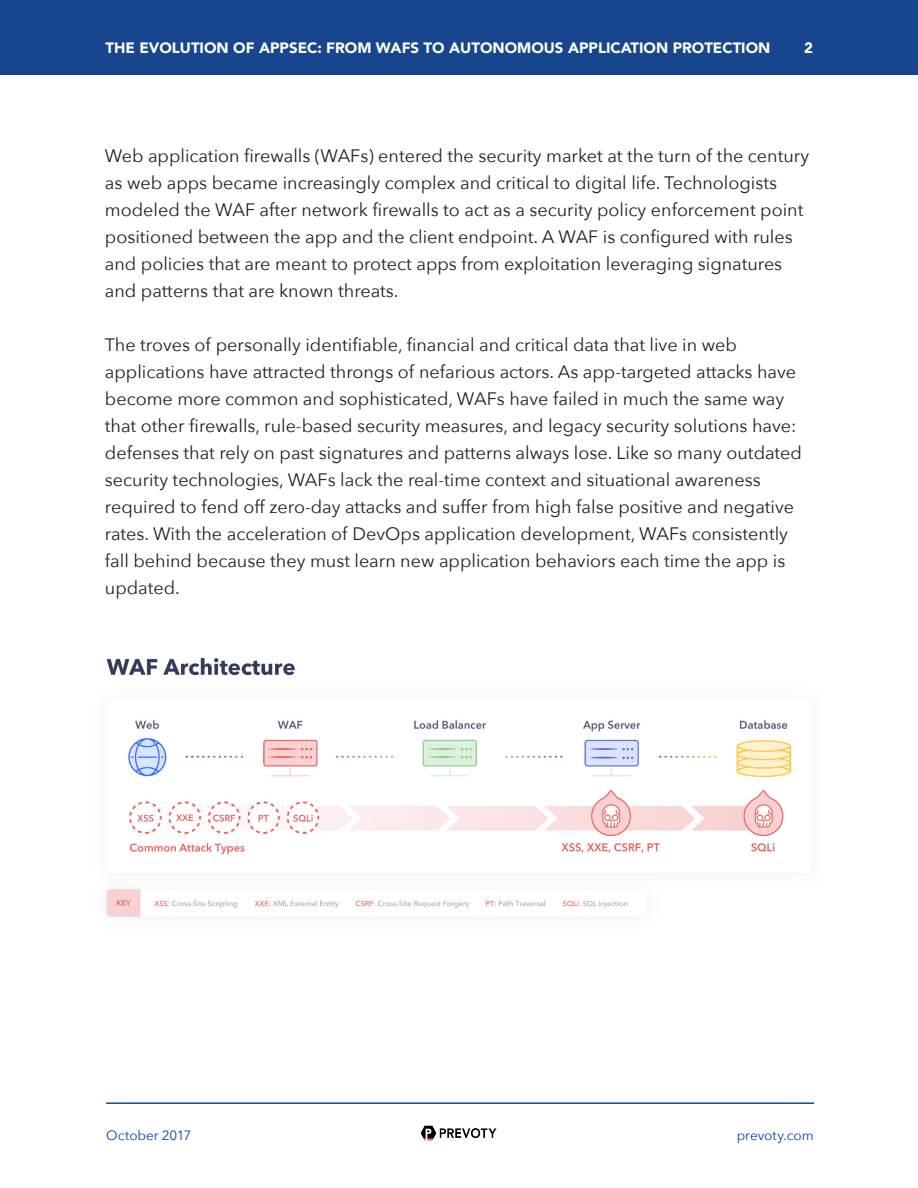
<style>
.page{position:relative;width:918px;height:1188px;background:#fff}
.page>*{position:absolute;margin:0;border:0;box-sizing:border-box;transform-origin:0 0}
.Paragraph_Style_1{font:18px/27px "Avenir Next";color:#231f20}
.t1{font:900 15px "Avenir";color:#fff}
.H2_prevoty_subtitle{font:13.5px "Avenir Next";color:#08439f}
</style>
<div class="page">
<div style="left:0;top:0;width:918px;height:74px;background:#17468e"></div>
<hr style="left:106px;top:1102px;width:708px;height:2px;background:#17468e">
<img style="left:420px;top:1125px;width:77px;height:16px">
<img style="left:106px;top:657px;width:686px;height:260px">
<p class="t1" style="left:105px;top:34px;width:666px">THE EVOLUTION OF APPSEC: FROM WAFS TO AUTONOMOUS APPLICATION PROTECTION</p>
<p class="t1" style="left:804px;top:34px;width:10px">2</p>
<p class="Paragraph_Style_1" style="left:105px;top:141px;width:706px">Web application firewalls (WAFs) entered the security market at the turn of the century as web apps became increasingly complex and critical to digital life. Technologists modeled the WAF after network firewalls to act as a security policy enforcement point positioned between the app and the client endpoint. A WAF is configured with rules and policies that are meant to protect apps from exploitation leveraging signatures and patterns that are known threats.</p>
<p class="Paragraph_Style_1" style="left:105px;top:330px;width:699px">The troves of personally identifiable, financial and critical data that live in web applications have attracted throngs of nefarious actors. As app-targeted attacks have become more common and sophisticated, WAFs have failed in much the same way that other firewalls, rule-based security measures, and legacy security solutions have: defenses that rely on past signatures and patterns always lose. Like so many outdated security technologies, WAFs lack the real-time context and situational awareness required to fend off zero-day attacks and suffer from high false positive and negative rates. With the acceleration of DevOps application development, WAFs consistently fall behind because they must learn new application behaviors each time the app is updated.</p>
<p class="H2_prevoty_subtitle" style="left:106px;top:1124px;width:87px">October 2017</p>
<p class="H2_prevoty_subtitle" style="left:737px;top:1124px;width:78px">prevoty.com</p>
</div>
